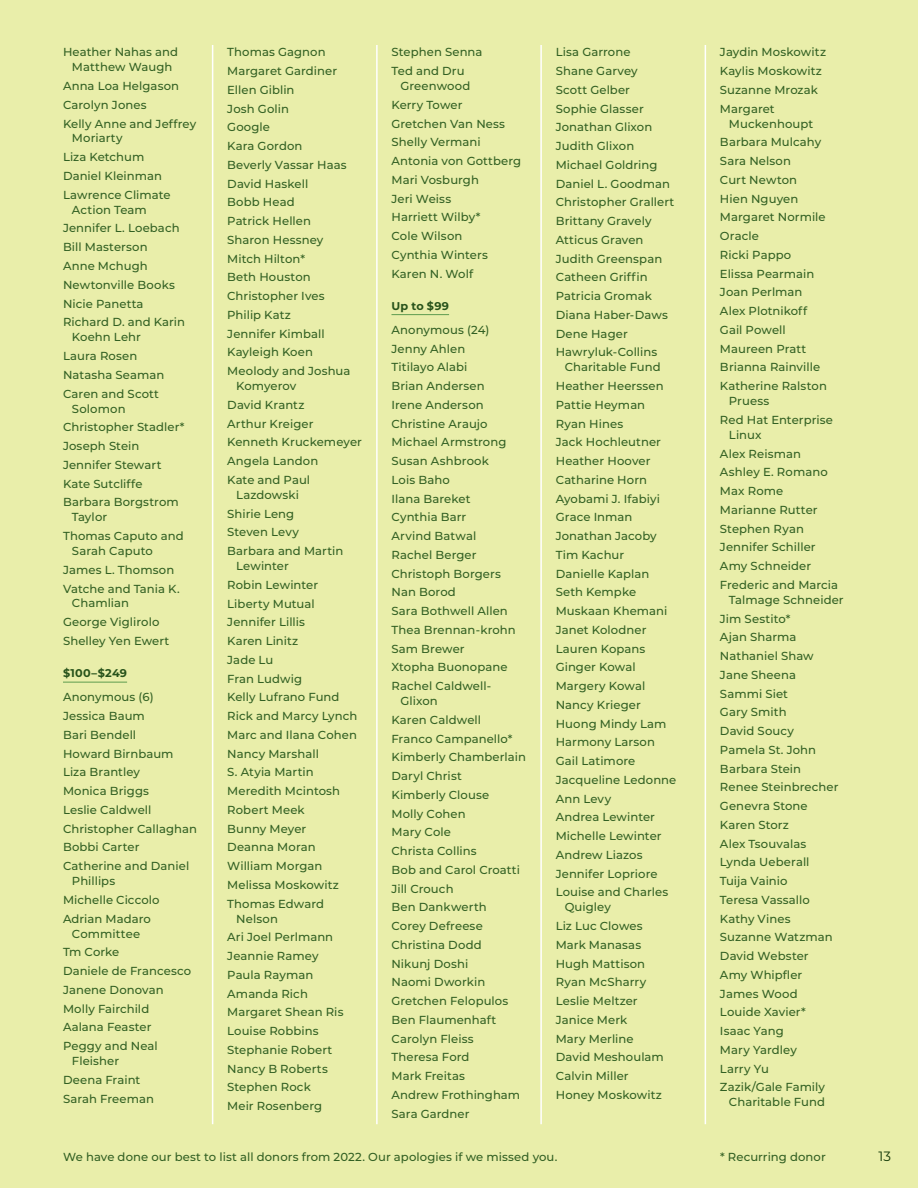
<style>
.page{position:relative;width:918px;height:1188px;background:#e9eeaa}
.page>*{position:absolute;margin:0;border:0;box-sizing:border-box;transform-origin:0 0}
.t1{font:13.5px "Montserrat";color:#143d0a}
.t2{font:500 11.7px/18.8px "Montserrat";letter-spacing:.01em;color:#326023}
.t3{font:700 11.25px "Montserrat";letter-spacing:.025em;color:#28531b}
</style>
<div class="page">
<hr style="left:63px;top:682px;width:64px;height:1px;background:#5e9c4f">
<hr style="left:392px;top:314px;width:57px;height:1px;background:#5e9c4f">
<hr style="left:212px;top:45px;width:1px;height:1079px;background:#fff">
<hr style="left:376px;top:45px;width:2px;height:1079px;background:#fff">
<hr style="left:540px;top:45px;width:2px;height:1079px;background:#fff">
<hr style="left:705px;top:45px;width:1px;height:1079px;background:#fff">
<p class="t2" style="left:63px;top:44px;width:117px;line-height:15px;text-align:center">Heather Nahas and<br>Matthew Waugh</p>
<p class="t2" style="left:63px;top:76px;width:135px">Anna Loa Helgason<br>Carolyn Jones<br>Kelly Anne and Jeffrey</p>
<p class="t2" style="left:63px;top:129px;width:109px;text-indent:9px">Moriarty<br>Liza Ketchum<br>Daniel Kleinman<br>Lawrence Climate</p>
<p class="t2" style="left:63px;top:200px;width:124px;text-indent:9px">Action Team<br>Jennifer L. Loebach<br>Bill Masterson<br>Anne Mchugh<br>Newtonville Books<br>Nicie Panetta<br>Richard D. and Karin</p>
<p class="t2" style="left:63px;top:327px;width:103px;text-indent:9px">Koehn Lehr<br>Laura Rosen<br>Natasha Seaman<br>Caren and Scott</p>
<p class="t2" style="left:63px;top:399px;width:123px;text-indent:9px">Solomon<br>Christopher Stadler*<br>Joseph Stein<br>Jennifer Stewart<br>Kate Sutcliffe<br>Barbara Borgstrom</p>
<p class="t2" style="left:63px;top:507px;width:122px;text-indent:9px">Taylor<br>Thomas Caputo and</p>
<p class="t2" style="left:63px;top:541px;width:118px;text-indent:9px">Sarah Caputo<br>James L. Thomson<br>Vatche and Tania K.</p>
<p class="t2" style="left:63px;top:594px;width:108px;text-indent:9px">Chamlian<br>George Viglirolo<br>Shelley Yen Ewert</p>
<p class="t3" style="left:63px;top:665px;width:66px">$100–$249</p>
<p class="t2" style="left:63px;top:687px;width:136px">Anonymous (6)<br>Jessica Baum<br>Bari Bendell<br>Howard Birnbaum<br>Liza Brantley<br>Monica Briggs<br>Leslie Caldwell<br>Christopher Callaghan<br>Bobbi Carter<br>Catherine and Daniel</p>
<p class="t2" style="left:63px;top:871px;width:98px;text-indent:9px">Phillips<br>Michelle Ciccolo<br>Adrian Madaro</p>
<p class="t2" style="left:63px;top:924px;width:130px;text-indent:9px">Committee<br>Tm Corke<br>Daniele de Francesco<br>Janene Donovan<br>Molly Fairchild<br>Aalana Feaster<br>Peggy and Neal</p>
<p class="t2" style="left:63px;top:1051px;width:92px;text-indent:9px">Fleisher<br>Deena Fraint<br>Sarah Freeman</p>
<p class="t2" style="left:227px;top:42px;width:125px">Thomas Gagnon<br>Margaret Gardiner<br>Ellen Giblin<br>Josh Golin<br>Google<br>Kara Gordon<br>Beverly Vassar Haas<br>David Haskell<br>Bobb Head<br>Patrick Hellen<br>Sharon Hessney<br>Mitch Hilton*<br>Beth Houston<br>Christopher Ives<br>Philip Katz<br>Jennifer Kimball<br>Kayleigh Koen<br>Meolody and Joshua</p>
<p class="t2" style="left:227px;top:376px;width:136px;text-indent:9px">Komyerov<br>David Krantz<br>Arthur Kreiger<br>Kenneth Kruckemeyer<br>Angela Landon<br>Kate and Paul</p>
<p class="t2" style="left:227px;top:485px;width:118px;text-indent:9px">Lazdowski<br>Shirie Leng<br>Steven Levy<br>Barbara and Martin</p>
<p class="t2" style="left:227px;top:556px;width:132px;text-indent:9px">Lewinter<br>Robin Lewinter<br>Liberty Mutual<br>Jennifer Lillis<br>Karen Linitz<br>Jade Lu<br>Fran Ludwig<br>Kelly Lufrano Fund<br>Rick and Marcy Lynch<br>Marc and Ilana Cohen<br>Nancy Marshall<br>S. Atyia Martin<br>Meredith Mcintosh<br>Robert Meek<br>Bunny Meyer<br>Deanna Moran<br>William Morgan<br>Melissa Moskowitz<br>Thomas Edward</p>
<p class="t2" style="left:227px;top:909px;width:118px;text-indent:9px">Nelson<br>Ari Joel Perlmann<br>Jeannie Ramey<br>Paula Rayman<br>Amanda Rich<br>Margaret Shean Ris<br>Louise Robbins<br>Stephanie Robert<br>Nancy B Roberts<br>Stephen Rock<br>Meir Rosenberg</p>
<p class="t2" style="left:392px;top:42px;width:93px">Stephen Senna<br>Ted and Dru</p>
<p class="t2" style="left:392px;top:76px;width:131px;text-indent:9px">Greenwood<br>Kerry Tower<br>Gretchen Van Ness<br>Shelly Vermani<br>Antonia von Gottberg<br>Mari Vosburgh<br>Jeri Weiss<br>Harriett Wilby*<br>Cole Wilson<br>Cynthia Winters<br>Karen N. Wolf</p>
<p class="t3" style="left:392px;top:298px;width:59px">Up to $99</p>
<p class="t2" style="left:392px;top:320px;width:126px">Anonymous (24)<br>Jenny Ahlen<br>Titilayo Alabi<br>Brian Andersen<br>Irene Anderson<br>Christine Araujo<br>Michael Armstrong<br>Susan Ashbrook<br>Lois Baho<br>Ilana Bareket<br>Cynthia Barr<br>Arvind Batwal<br>Rachel Berger<br>Christoph Borgers<br>Nan Borod<br>Sara Bothwell Allen<br>Thea Brennan-krohn<br>Sam Brewer<br>Xtopha Buonopane<br>Rachel Caldwell-</p>
<p class="t2" style="left:392px;top:691px;width:136px;text-indent:9px">Glixon<br>Karen Caldwell<br>Franco Campanello*<br>Kimberly Chamberlain<br>Daryl Christ<br>Kimberly Clouse<br>Molly Cohen<br>Mary Cole<br>Christa Collins<br>Bob and Carol Croatti<br>Jill Crouch<br>Ben Dankwerth<br>Corey Defreese<br>Christina Dodd<br>Nikunj Doshi<br>Naomi Dworkin<br>Gretchen Felopulos<br>Ben Flaumenhaft<br>Carolyn Fleiss<br>Theresa Ford<br>Mark Freitas<br>Andrew Frothingham<br>Sara Gardner</p>
<p class="t2" style="left:556px;top:42px;width:120px">Lisa Garrone<br>Shane Garvey<br>Scott Gelber<br>Sophie Glasser<br>Jonathan Glixon<br>Judith Glixon<br>Michael Goldring<br>Daniel L. Goodman<br>Christopher Grallert<br>Brittany Gravely<br>Atticus Graven<br>Judith Greenspan<br>Catheen Griffin<br>Patricia Gromak<br>Diana Haber-Daws<br>Dene Hager<br>Hawryluk-Collins</p>
<p class="t2" style="left:556px;top:357px;width:122px;text-indent:9px">Charitable Fund<br>Heather Heerssen<br>Pattie Heyman<br>Ryan Hines<br>Jack Hochleutner<br>Heather Hoover<br>Catharine Horn<br>Ayobami J. Ifabiyi<br>Grace Inman<br>Jonathan Jacoby<br>Tim Kachur<br>Danielle Kaplan<br>Seth Kempke<br>Muskaan Khemani<br>Janet Kolodner<br>Lauren Kopans<br>Ginger Kowal<br>Margery Kowal<br>Nancy Krieger<br>Huong Mindy Lam<br>Harmony Larson<br>Gail Latimore<br>Jacqueline Ledonne<br>Ann Levy<br>Andrea Lewinter<br>Michelle Lewinter<br>Andrew Liazos<br>Jennifer Lopriore<br>Louise and Charles</p>
<p class="t2" style="left:556px;top:897px;width:110px;text-indent:9px">Quigley<br>Liz Luc Clowes<br>Mark Manasas<br>Hugh Mattison<br>Ryan McSharry<br>Leslie Meltzer<br>Janice Merk<br>Mary Merline<br>David Meshoulam<br>Calvin Miller<br>Honey Moskowitz</p>
<p class="t2" style="left:720px;top:42px;width:108px">Jaydin Moskowitz<br>Kaylis Moskowitz<br>Suzanne Mrozak<br>Margaret</p>
<p class="t2" style="left:720px;top:114px;width:108px;text-indent:9px">Muckenhoupt<br>Barbara Mulcahy<br>Sara Nelson<br>Curt Newton<br>Hien Nguyen<br>Margaret Normile<br>Oracle<br>Ricki Pappo<br>Elissa Pearmain<br>Joan Perlman<br>Alex Plotnikoff<br>Gail Powell<br>Maureen Pratt<br>Brianna Rainville<br>Katherine Ralston</p>
<p class="t2" style="left:720px;top:391px;width:115px;text-indent:9px">Pruess<br>Red Hat Enterprise</p>
<p class="t2" style="left:720px;top:425px;width:120px;text-indent:9px">Linux<br>Alex Reisman<br>Ashley E. Romano<br>Max Rome<br>Marianne Rutter<br>Stephen Ryan<br>Jennifer Schiller<br>Amy Schneider<br>Frederic and Marcia</p>
<p class="t2" style="left:720px;top:590px;width:125px;text-indent:9px">Talmage Schneider<br>Jim Sestito*<br>Ajan Sharma<br>Nathaniel Shaw<br>Jane Sheena<br>Sammi Siet<br>Gary Smith<br>David Soucy<br>Pamela St. John<br>Barbara Stein<br>Renee Steinbrecher<br>Genevra Stone<br>Karen Storz<br>Alex Tsouvalas<br>Lynda Ueberall<br>Tuija Vainio<br>Teresa Vassallo<br>Kathy Vines<br>Suzanne Watzman<br>David Webster<br>Amy Whipfler<br>James Wood<br>Louide Xavier*<br>Isaac Yang<br>Mary Yardley<br>Larry Yu<br>Zazik/Gale Family</p>
<p class="t2" style="left:729px;top:1092px;width:97px">Charitable Fund</p>
<p class="t2" style="left:63px;top:1147px;width:496px">We have done our best to list all donors from 2022. Our apologies if we missed you.</p>
<p class="t2" style="left:720px;top:1147px;width:107px">* Recurring donor</p>
<p class="t1" style="left:878px;top:1147px;width:14px">13</p>
</div>
